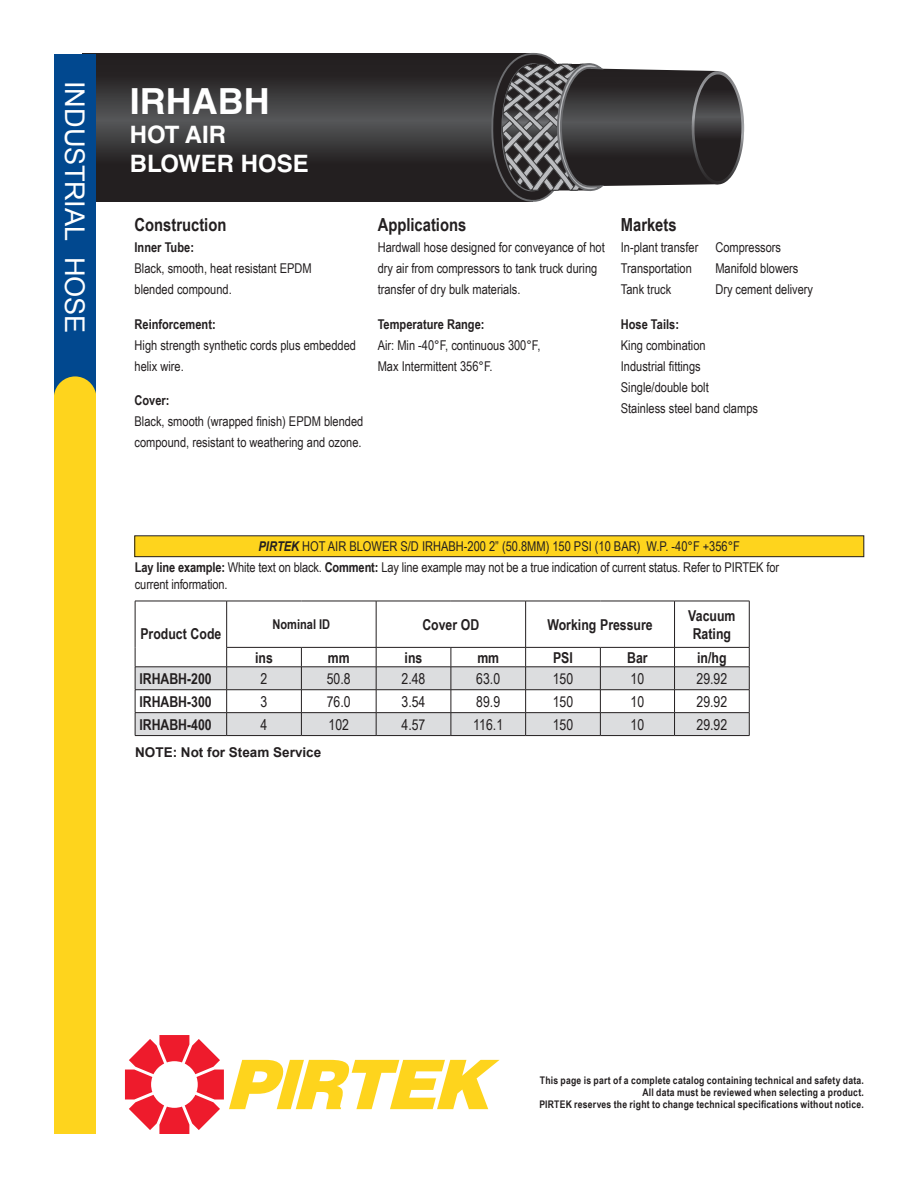
<style>
.page{position:relative;width:918px;height:1188px;background:#fff}
.page>*{position:absolute;margin:0;border:0;box-sizing:border-box;transform-origin:0 0}
.t1{font:700 36px "Helvetica LT Std";color:#fff}
.t2{font:27.15px "Arial";letter-spacing:-.005em;color:#fff}
.t3{font:700 24px/28.8px "Helvetica LT Std";color:#fff}
.t4{font:700 18px "Arial Narrow";color:#231f20}
.NEW_PAGE_SUB_HEAD{font:700 15px/18px "Arial Narrow";color:#231f20}
.NEW_PAGE_SUB_HEAD-2{font:15px "Arial Narrow";color:#231f20}
.t5{font:13.5px/21px "Arial Narrow";color:#231f20}
.t6{font:700 13.5px "Arial";color:#231f20}
.t7{font:700 13.5px "Arial Narrow";color:#231f20}
.t8{font:700 10.5px/12px "Arial Narrow";letter-spacing:.02em;color:#231f20;text-align:right}
.s1{font-weight:700}
.s2{font-weight:700;font-style:italic}
</style>
<div class="page">
<svg style="left:96px;top:54px;width:395px;height:147px;background:#333032"></svg>
<svg style="left:491px;top:53px;width:253px;height:149px"></svg>
<div style="left:54px;top:367px;width:42px;height:767px;background:#fed41d"></div>
<div style="left:54px;top:54px;width:42px;height:341px;background:#01488f"></div>
<svg style="left:125px;top:1035px;width:375px;height:99px"></svg>
<div style="left:135px;top:536px;width:729px;height:21px;background:#fed41d"></div>
<div style="left:135px;top:536px;width:729px;height:21px;border:1px solid #231f20"></div>
<svg style="left:135px;top:601px;width:615px;height:135px"></svg>
<hr style="left:135px;top:735px;width:92px;height:1px;background:#231f20">
<hr style="left:227px;top:735px;width:74px;height:1px;background:#231f20">
<hr style="left:301px;top:735px;width:75px;height:1px;background:#231f20">
<hr style="left:376px;top:735px;width:75px;height:1px;background:#231f20">
<hr style="left:451px;top:735px;width:75px;height:1px;background:#231f20">
<hr style="left:526px;top:735px;width:74px;height:1px;background:#231f20">
<hr style="left:600px;top:735px;width:75px;height:1px;background:#231f20">
<hr style="left:675px;top:735px;width:74px;height:1px;background:#231f20">
<h2 class="t2" style="left:92px;top:81px;width:254px;rotate:90deg">INDUSTRIAL HOSE</h2>
<h1 class="t1" style="left:130px;top:80px;width:141px">IRHABH</h1>
<h3 class="t3" style="left:130px;top:120px;width:180px">HOT AIR<br>BLOWER HOSE</h3>
<p class="t4" style="left:135px;top:211px;width:93px">Construction</p>
<p class="t5" style="left:135px;top:237px;width:179px"><span class="s1">Inner Tube:<br></span>Black, smooth, heat resistant EPDM blended compound.</p>
<p class="t5" style="left:135px;top:313px;width:223px"><span class="s1">Reinforcement:<br></span>High strength synthetic cords plus embedded helix wire.</p>
<p class="t5" style="left:135px;top:390px;width:230px"><span class="s1">Cover:<br></span>Black, smooth (wrapped finish) EPDM blended compound, resistant to weathering and ozone.</p>
<p class="t4" style="left:378px;top:211px;width:90px">Applications</p>
<p class="t5" style="left:378px;top:237px;width:229px">Hardwall hose designed for conveyance of hot dry air from compressors to tank truck during transfer of dry bulk materials.</p>
<p class="t5" style="left:378px;top:313px;width:164px"><span class="s1">Temperature Range:<br></span>Air: Min -40°F, continuous 300°F,<br>Max Intermittent 356°F.</p>
<p class="t4" style="left:621px;top:211px;width:57px">Markets</p>
<p class="t5" style="left:621px;top:237px;width:79px">In-plant transfer</p>
<p class="t5" style="left:715px;top:237px;width:67px">Compressors</p>
<p class="t5" style="left:621px;top:258px;width:72px">Transportation</p>
<p class="t5" style="left:715px;top:258px;width:85px">Manifold blowers</p>
<p class="t5" style="left:621px;top:279px;width:52px">Tank truck</p>
<p class="t5" style="left:715px;top:279px;width:99px">Dry cement delivery</p>
<p class="t5" style="left:621px;top:313px;width:139px"><span class="s1">Hose Tails:<br></span>King combination<br>Industrial fittings<br>Single/double bolt<br>Stainless steel band clamps</p>
<p class="t5" style="left:259px;top:535px;width:483px"><span class="s2">PIRTEK</span> HOT AIR BLOWER S/D IRHABH-200 2” (50.8MM) 150 PSI (10 BAR) W.P. -40°F +356°F</p>
<p class="t5" style="left:135px;top:559px;width:646px;line-height:16.2px"><span class="s1">Lay line example:</span> White text on black. <span class="s1">Comment:</span> Lay line example may not be a true indication of current status. Refer to PIRTEK for current information.</p>
<p class="NEW_PAGE_SUB_HEAD" style="left:140px;top:624px;width:82px">Product Code</p>
<p class="t7" style="left:273px;top:614px;width:59px">Nominal ID</p>
<p class="NEW_PAGE_SUB_HEAD" style="left:422px;top:615px;width:59px">Cover OD</p>
<p class="NEW_PAGE_SUB_HEAD" style="left:547px;top:615px;width:107px">Working Pressure</p>
<p class="NEW_PAGE_SUB_HEAD" style="left:688px;top:606px;width:49px">Vacuum<br>Rating</p>
<p class="NEW_PAGE_SUB_HEAD" style="left:255px;top:648px;width:19px">ins</p>
<p class="NEW_PAGE_SUB_HEAD" style="left:328px;top:648px;width:23px">mm</p>
<p class="NEW_PAGE_SUB_HEAD" style="left:405px;top:648px;width:19px">ins</p>
<p class="NEW_PAGE_SUB_HEAD" style="left:477px;top:648px;width:23px">mm</p>
<p class="NEW_PAGE_SUB_HEAD" style="left:553px;top:648px;width:21px">PSI</p>
<p class="NEW_PAGE_SUB_HEAD" style="left:627px;top:648px;width:22px">Bar</p>
<p class="NEW_PAGE_SUB_HEAD" style="left:697px;top:648px;width:31px">in/hg</p>
<p class="NEW_PAGE_SUB_HEAD" style="left:139px;top:669px;width:74px">IRHABH-200</p>
<p class="NEW_PAGE_SUB_HEAD-2" style="left:261px;top:667px;width:8px">2</p>
<p class="NEW_PAGE_SUB_HEAD-2" style="left:327px;top:667px;width:25px">50.8</p>
<p class="NEW_PAGE_SUB_HEAD-2" style="left:402px;top:667px;width:25px">2.48</p>
<p class="NEW_PAGE_SUB_HEAD-2" style="left:476px;top:667px;width:25px">63.0</p>
<p class="NEW_PAGE_SUB_HEAD-2" style="left:553px;top:667px;width:22px">150</p>
<p class="NEW_PAGE_SUB_HEAD-2" style="left:631px;top:667px;width:15px">10</p>
<p class="NEW_PAGE_SUB_HEAD-2" style="left:697px;top:667px;width:32px">29.92</p>
<p class="NEW_PAGE_SUB_HEAD" style="left:139px;top:692px;width:74px">IRHABH-300</p>
<p class="NEW_PAGE_SUB_HEAD-2" style="left:261px;top:690px;width:8px">3</p>
<p class="NEW_PAGE_SUB_HEAD-2" style="left:327px;top:690px;width:25px">76.0</p>
<p class="NEW_PAGE_SUB_HEAD-2" style="left:402px;top:690px;width:25px">3.54</p>
<p class="NEW_PAGE_SUB_HEAD-2" style="left:476px;top:690px;width:25px">89.9</p>
<p class="NEW_PAGE_SUB_HEAD-2" style="left:553px;top:690px;width:22px">150</p>
<p class="NEW_PAGE_SUB_HEAD-2" style="left:631px;top:690px;width:15px">10</p>
<p class="NEW_PAGE_SUB_HEAD-2" style="left:697px;top:690px;width:32px">29.92</p>
<p class="NEW_PAGE_SUB_HEAD" style="left:139px;top:715px;width:74px">IRHABH-400</p>
<p class="NEW_PAGE_SUB_HEAD-2" style="left:261px;top:713px;width:8px">4</p>
<p class="NEW_PAGE_SUB_HEAD-2" style="left:329px;top:713px;width:22px">102</p>
<p class="NEW_PAGE_SUB_HEAD-2" style="left:402px;top:713px;width:25px">4.57</p>
<p class="NEW_PAGE_SUB_HEAD-2" style="left:473px;top:713px;width:31px">116.1</p>
<p class="NEW_PAGE_SUB_HEAD-2" style="left:553px;top:713px;width:22px">150</p>
<p class="NEW_PAGE_SUB_HEAD-2" style="left:631px;top:713px;width:15px">10</p>
<p class="NEW_PAGE_SUB_HEAD-2" style="left:697px;top:713px;width:32px">29.92</p>
<p class="t6" style="left:135px;top:743px;width:188px">NOTE: Not for Steam Service</p>
<p class="t8" style="left:539px;top:1074px;width:326px">This page is part of a complete catalog containing technical and safety data.<br>All data must be reviewed when selecting a product.<br>PIRTEK reserves the right to change technical specifications without notice.</p>
</div>
